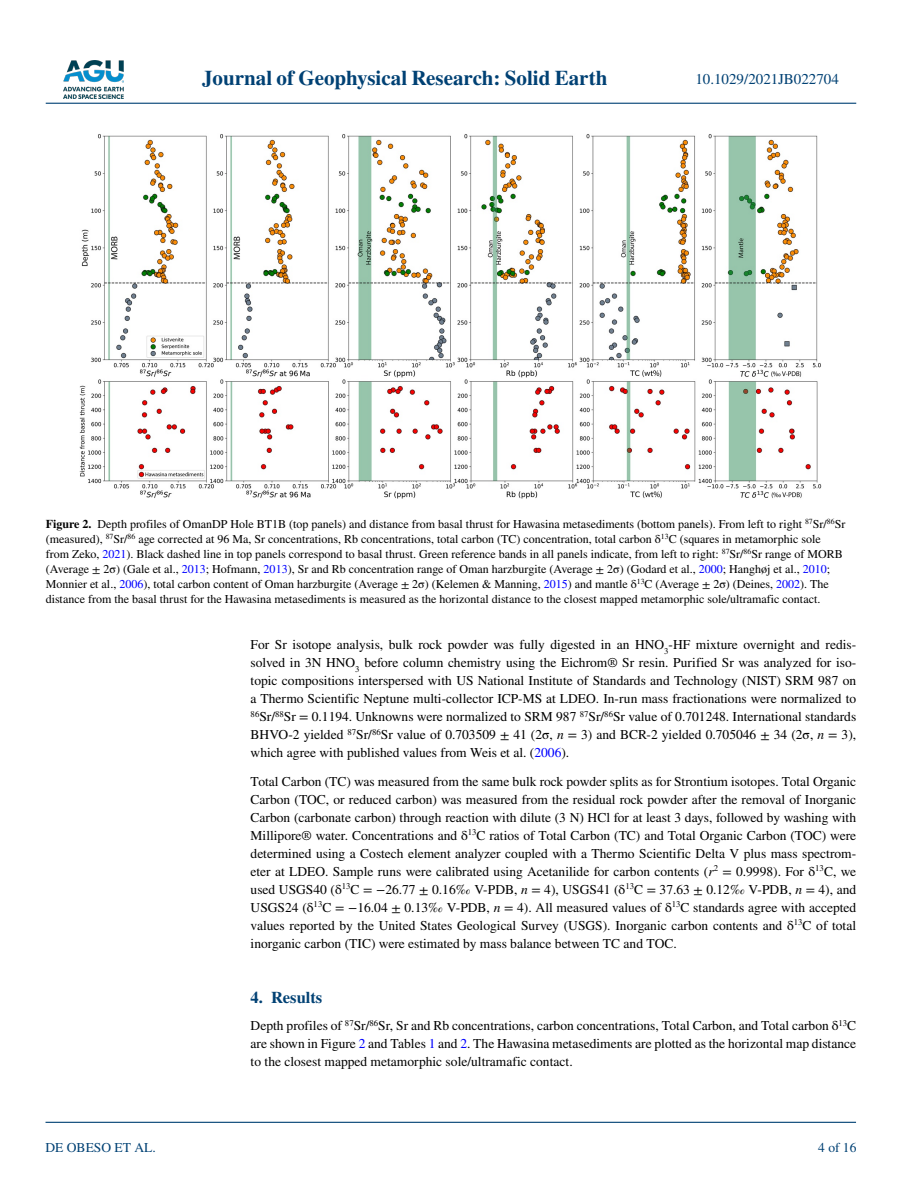
<style>
.page{position:relative;width:902px;height:1183px;background:#fff}
.page>*{position:absolute;margin:0;border:0;box-sizing:border-box;transform-origin:0 0}
.t1{font:700 21px "STIX";color:#004174}
.t2{font:700 16.5px "STIX";color:#004174}
.t3{font:15px "STIX";color:#004174}
.t4{font:13.5px/18px "STIX";color:#000;text-align:justify}
.t5{font:13.5px "STIX";color:#004174}
.t6{font:12px/15px "STIX";color:#000}
.s1{font-weight:700}
.s2{color:#00f}
.s3{font-style:italic}
</style>
<div class="page">
<img style="left:63px;top:60px;width:60px;height:39px">
<hr style="left:46px;top:103px;width:810px;height:1px;background:#004174">
<hr style="left:45px;top:1121px;width:810px;height:1px;background:#004174">
<img style="left:79px;top:134px;width:742px;height:365px">
<h1 class="t1" style="left:202px;top:66px;width:407px">Journal of Geophysical Research: Solid Earth</h1>
<p class="t3" style="left:695px;top:69px;width:145px">10.1029/2021JB022704</p>
<p class="t6" style="left:46px;top:517px;width:801px"><span class="s1">Figure 2.</span> Depth profiles of OmanDP Hole BT1B (top panels) and distance from basal thrust for Hawasina metasediments (bottom panels). From left to right <sup>87</sup>Sr/<sup>86</sup>Sr (measured), <sup>87</sup>Sr/<sup>86</sup> age corrected at 96 Ma, Sr concentrations, Rb concentrations, total carbon (TC) concentration, total carbon δ<sup>13</sup>C (squares in metamorphic sole from Zeko, <span class="s2">2021</span>). Black dashed line in top panels correspond to basal thrust. Green reference bands in all panels indicate, from left to right: <sup>87</sup>Sr/<sup>86</sup>Sr range of MORB (Average ± 2σ) (Gale et al., <span class="s2">2013</span>; Hofmann, <span class="s2">2013</span>), Sr and Rb concentration range of Oman harzburgite (Average ± 2σ) (Godard et al., <span class="s2">2000</span>; Hanghøj et al., <span class="s2">2010</span>; Monnier et al., <span class="s2">2006</span>), total carbon content of Oman harzburgite (Average ± 2σ) (Kelemen &amp; Manning, <span class="s2">2015</span>) and mantle δ<sup>13</sup>C (Average ± 2σ) (Deines, <span class="s2">2002</span>). The distance from the basal thrust for the Hawasina metasediments is measured as the horizontal distance to the closest mapped metamorphic sole/ultramafic contact.</p>
<p class="t4" style="left:250px;top:636px;width:607px">For Sr isotope analysis, bulk rock powder was fully digested in an HNO<sub>3</sub>-HF mixture overnight and redis&shy;solved in 3N HNO<sub>3</sub> before column chemistry using the Eichrom® Sr resin. Purified Sr was analyzed for iso&shy;topic compositions interspersed with US National Institute of Standards and Technology (NIST) SRM 987 on a Thermo Scientific Neptune multi-collector ICP-MS at LDEO. In-run mass fractionations were normalized to <sup>86</sup>Sr/<sup>88</sup>Sr = 0.1194. Unknowns were normalized to SRM 987 <sup>87</sup>Sr/<sup>86</sup>Sr value of 0.701248. International standards BHVO-2 yielded <sup>87</sup>Sr/<sup>86</sup>Sr value of 0.703509 ± 41 (2σ, <span class="s3">n</span> = 3) and BCR-2 yielded 0.705046 ± 34 (2σ, <span class="s3">n</span> = 3), which agree with published values from Weis et al. (<span class="s2">2006</span>).</p>
<p class="t4" style="left:250px;top:772px;width:607px">Total Carbon (TC) was measured from the same bulk rock powder splits as for Strontium isotopes. Total Organic Carbon (TOC, or reduced carbon) was measured from the residual rock powder after the removal of Inorganic Carbon (carbonate carbon) through reaction with dilute (3 N) HCl for at least 3 days, followed by washing with Millipore® water. Concentrations and δ<sup>13</sup>C ratios of Total Carbon (TC) and Total Organic Carbon (TOC) were determined using a Costech element analyzer coupled with a Thermo Scientific Delta V plus mass spectrom&shy;eter at LDEO. Sample runs were calibrated using Acetanilide for carbon contents (<span class="s3">r</span><sup>2</sup> = 0.9998). For δ<sup>13</sup>C, we used USGS40 (δ<sup>13</sup>C = −26.77 ± 0.16‰ V-PDB, <span class="s3">n</span> = 4), USGS41 (δ<sup>13</sup>C = 37.63 ± 0.12‰ V-PDB, <span class="s3">n</span> = 4), and USGS24 (δ<sup>13</sup>C = −16.04 ± 0.13‰ V-PDB, <span class="s3">n</span> = 4). All measured values of δ<sup>13</sup>C standards agree with accepted values reported by the United States Geological Survey (USGS). Inorganic carbon contents and δ<sup>13</sup>C of total inorganic carbon (TIC) were estimated by mass balance between TC and TOC.</p>
<p class="t5" style="left:45px;top:1138px;width:112px">DE OBESO ET AL.</p>
<p class="t2" style="left:250px;top:987px;width:73px">4. Results</p>
<p class="t4" style="left:250px;top:1017px;width:607px">Depth profiles of <sup>87</sup>Sr/<sup>86</sup>Sr, Sr and Rb concentrations, carbon concentrations, Total Carbon, and Total carbon δ<sup>13</sup>C are shown in Figure <span class="s2">2</span> and Tables <span class="s2">1</span> and <span class="s2">2</span>. The Hawasina metasediments are plotted as the horizontal map distance to the closest mapped metamorphic sole/ultramafic contact.</p>
<p class="t5" style="left:818px;top:1138px;width:40px">4 of 16</p>
</div>
